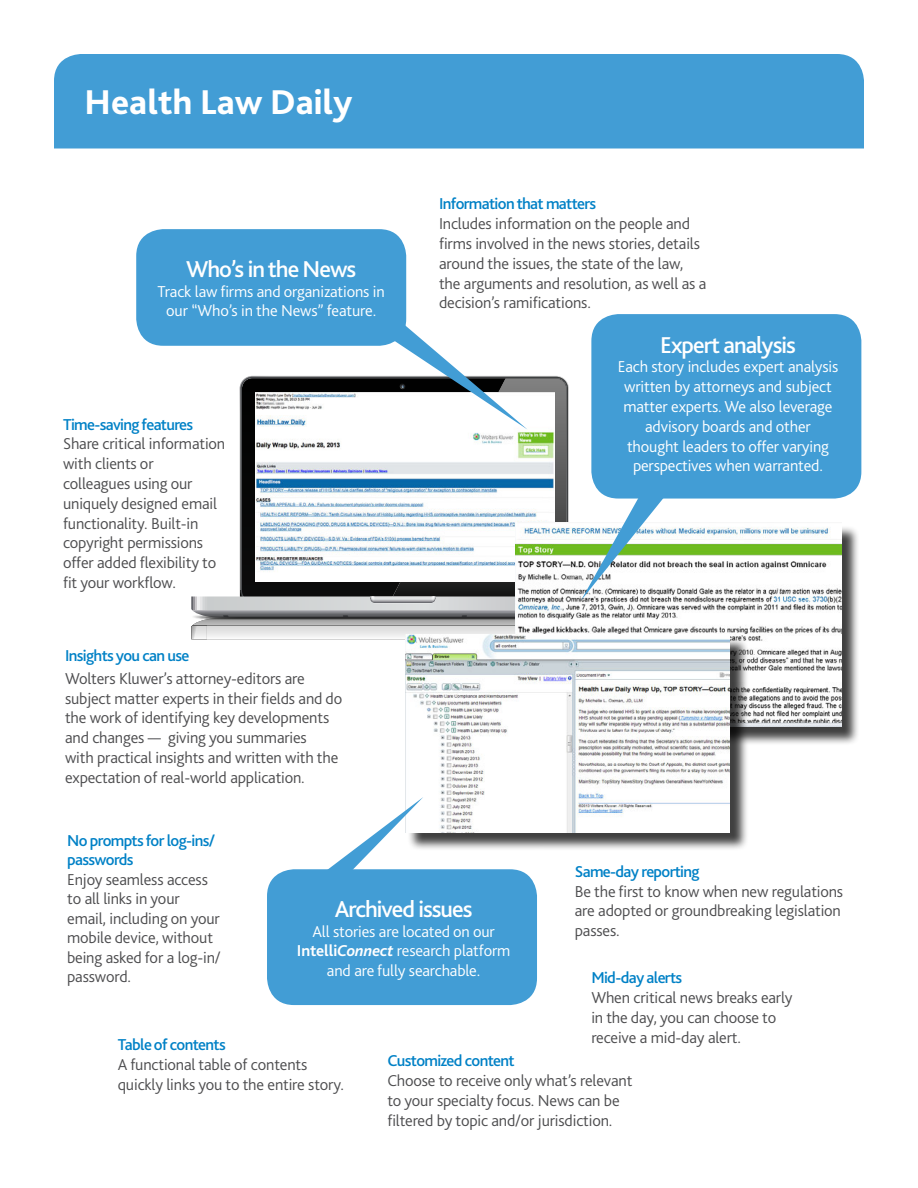
<style>
.page{position:relative;width:918px;height:1188px;background:#fff}
.page>*{position:absolute;margin:0;border:0;box-sizing:border-box;transform-origin:0 0}
.t1{font:800 36px "Bliss 2";color:#fff}
.t2{font:500 24px "Bliss 2";letter-spacing:-.04em;color:#fff}
.t3{font:300 16.5px/19.8px "Bliss 2";letter-spacing:-.01em;color:#4d4d4f}
.t4{font:300 16.5px/19.8px "Bliss 2";letter-spacing:-.01em;color:#fff;text-align:center}
.t5{font:500 16.5px/19.5px "Bliss 2";letter-spacing:-.04em;color:#0081c6}
.s1{font-weight:700}
.s2{font-weight:700;font-style:italic}
</style>
<div class="page">
<div style="left:591px;top:314px;width:270px;height:185px;background:#429dd5;border-radius:27px"></div>
<div style="left:54px;top:54px;width:810px;height:95px;background:#429dd5"></div>
<div style="left:267px;top:869px;width:270px;height:136px;background:#429dd5;border-radius:27px"></div>
<div style="left:136px;top:229px;width:270px;height:117px;background:#429dd5;border-radius:27px"></div>
<div style="left:518px;top:525px;width:342px;height:220px;background:#000;opacity:.75"></div>
<img style="left:672px;top:525px;width:169px;height:202px">
<div style="left:407px;top:637px;width:342px;height:214px;background:#000;opacity:.75"></div>
<img style="left:405px;top:635px;width:325px;height:197px">
<svg style="left:313px;top:797px;width:110px;height:73px"></svg>
<svg style="left:191px;top:313px;width:481px;height:326px"></svg>
<h1 class="t1" style="left:85px;top:80px;width:269px">Health Law Daily</h1>
<h2 class="t2" style="left:186px;top:254px;width:172px">Who’s in the News</h2>
<p class="t4" style="left:158px;top:281px;width:229px">Track law firms and organizations in our “Who’s in the News” feature.</p>
<p class="t5" style="left:63px;top:414px;width:132px">Time-saving features</p>
<p class="t3" style="left:63px;top:434px;width:164px">Share critical information with clients or<br>colleagues using our uniquely designed email functionality. Built-in copyright permissions offer added flexibility to fit your workflow.</p>
<p class="t5" style="left:65px;top:645px;width:126px">Insights you can use</p>
<p class="t3" style="left:65px;top:668px;width:279px">Wolters Kluwer’s attorney-editors are subject matter experts in their fields and do the work of identifying key developments and changes — giving you summaries<br>with practical insights and written with the expectation of real-world application.</p>
<p class="t5" style="left:439px;top:194px;width:159px">Information that matters</p>
<p class="t3" style="left:439px;top:213px;width:269px">Includes information on the people and firms involved in the news stories, details around the issues, the state of the law, the arguments and resolution, as well as a decision’s ramifications.</p>
<h2 class="t2" style="left:660px;top:330px;width:137px">Expert analysis</h2>
<p class="t4" style="left:618px;top:357px;width:222px">Each story includes expert analysis written by attorneys and subject matter experts. We also leverage advisory boards and other thought leaders to offer varying perspectives when warranted.</p>
<p class="t5" style="left:67px;top:830px;width:149px">No prompts for log-ins/ passwords</p>
<p class="t3" style="left:67px;top:869px;width:155px">Enjoy seamless access to all links in your email, including on your mobile device, without being asked for a log-in/ password.</p>
<p class="t5" style="left:575px;top:861px;width:126px">Same-day reporting</p>
<p class="t3" style="left:575px;top:881px;width:270px">Be the first to know when new regulations are adopted or groundbreaking legislation passes.</p>
<h2 class="t2" style="left:335px;top:894px;width:140px">Archived issues</h2>
<p class="t4" style="left:297px;top:921px;width:215px">All stories are located on our<br><span class="s1">Intelli</span><span class="s2">Connect</span> research platform and are fully searchable.</p>
<p class="t5" style="left:591px;top:968px;width:92px">Mid-day alerts</p>
<p class="t3" style="left:591px;top:987px;width:203px">When critical news breaks early in the day, you can choose to receive a mid-day alert.</p>
<p class="t5" style="left:118px;top:1035px;width:109px">Table of contents</p>
<p class="t3" style="left:118px;top:1054px;width:228px">A functional table of contents quickly links you to the entire story.</p>
<p class="t5" style="left:387px;top:1051px;width:129px">Customized content</p>
<p class="t3" style="left:387px;top:1070px;width:247px">Choose to receive only what’s relevant to your specialty focus. News can be filtered by topic and/or jurisdiction.</p>
</div>
